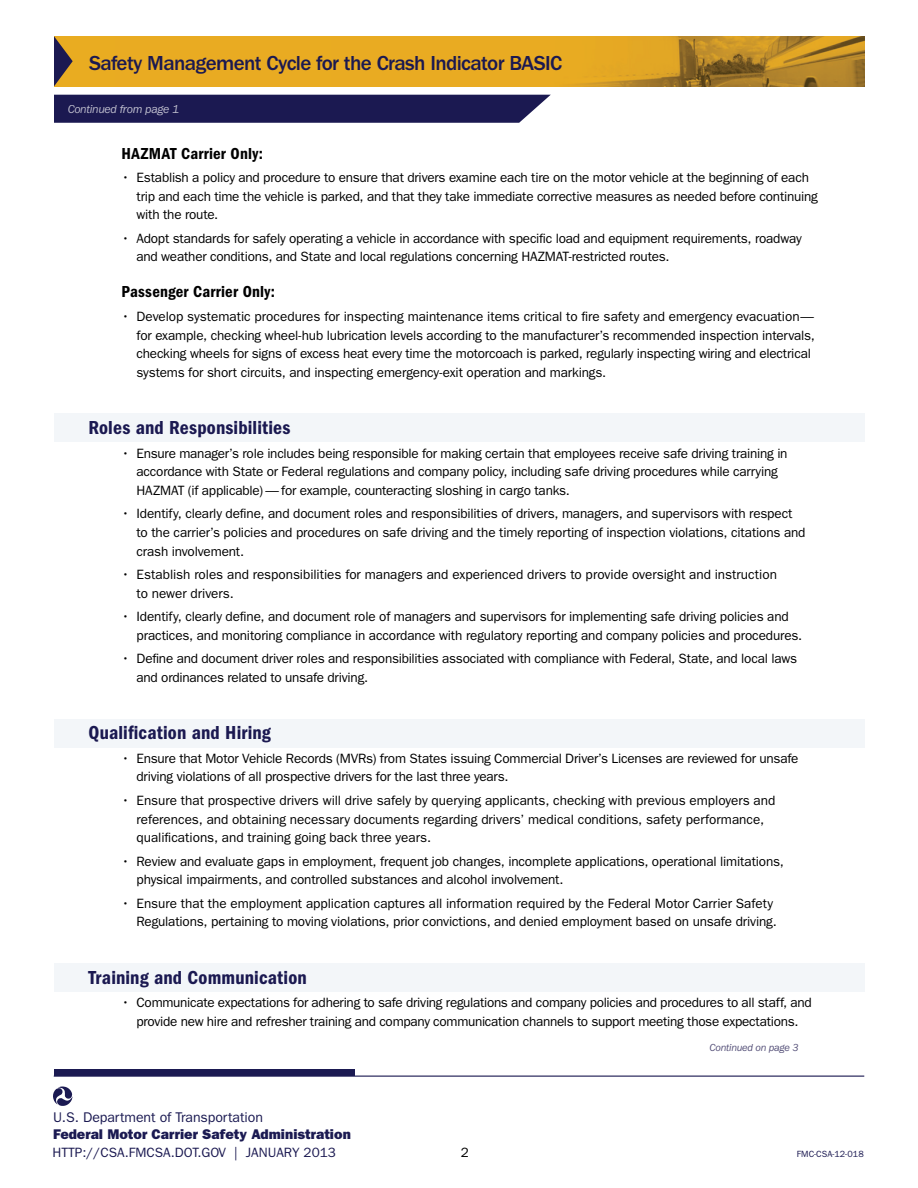
<style>
.page{position:relative;width:918px;height:1188px;background:#fff}
.page>*{position:absolute;margin:0;border:0;box-sizing:border-box;transform-origin:0 0}
.t1{font:500 21px "ITC Franklin Gothic Std";letter-spacing:-.03em;color:#1b1951}
.t2{font:19.5px "ITC Franklin Gothic Std Dm Cd";letter-spacing:.01em;color:#1b1951}
.t3{font:16.5px "ITC Franklin Gothic Std Dm Cd";letter-spacing:.015em;color:#000}
.t4{font:14.1px "ITC Franklin Gothic Std Hvy";color:#1b1a52}
.t5{font:14.1px "ITC Franklin Gothic Std";letter-spacing:-.005em;color:#1b1a52}
.bullets{font:13.5px/18.8px "ITC Franklin Gothic Std";letter-spacing:-.01em;color:#000}
.bullets_w_indent_sub{font:13.5px/18.8px "ITC Franklin Gothic Std";letter-spacing:-.015em;color:#000}
.Footer-text{font:13.5px "ITC Franklin Gothic Std";color:#1b1951}
.bullets2{font:13.5px "ITC Franklin Gothic Std";color:#000}
.t6{font:italic 12px "ITC Franklin Gothic Std";letter-spacing:-.025em;color:#fff}
.t7{font:italic 10.5px "ITC Franklin Gothic Std";letter-spacing:-.02em;color:#524d76}
.Footer-text-2{font:9px "ITC Franklin Gothic Std";color:#1b1951}
</style>
<div class="page">
<div style="left:54px;top:36px;width:594px;height:50px;background:#e9ac21"></div>
<svg style="left:54px;top:36px;width:19px;height:50px"></svg>
<img style="left:575px;top:36px;width:290px;height:50px">
<svg style="left:53px;top:1086px;width:20px;height:20px"></svg>
<div style="left:54px;top:1069px;width:300px;height:7px;background:#1b1a52"></div>
<hr style="left:54px;top:1076px;width:810px;height:1px;background:#1b1a52">
<div style="left:54px;top:414px;width:810px;height:28px;background:#f3f6f9"></div>
<div style="left:54px;top:719px;width:810px;height:28px;background:#f3f6f9"></div>
<div style="left:54px;top:964px;width:810px;height:28px;background:#f3f6f9"></div>
<div style="left:54px;top:95px;width:497px;height:28px;background:#1b1951"></div>
<p class="t1" style="left:89px;top:51px;width:475px">Safety Management Cycle for the Crash Indicator BASIC</p>
<p class="t6" style="left:68px;top:103px;width:113px">Continued from page 1</p>
<p class="t3" style="left:122px;top:144px;width:143px">HAZMAT Carrier Only:</p>
<p class="bullets" style="left:136px;top:168px;width:683px;text-indent:-15px">• Establish a policy and procedure to ensure that drivers examine each tire on the motor vehicle at the beginning of each trip and each time the vehicle is parked, and that they take immediate corrective measures as needed before continuing with the route.</p>
<p class="bullets_w_indent_sub" style="left:136px;top:229px;width:667px;text-indent:-15px">• Adopt standards for safely operating a vehicle in accordance with specific load and equipment requirements, roadway and weather conditions, and State and local regulations concerning HAZMAT-restricted routes.</p>
<p class="t3" style="left:122px;top:283px;width:155px">Passenger Carrier Only:</p>
<p class="bullets" style="left:136px;top:307px;width:680px;text-indent:-15px">• Develop systematic procedures for inspecting maintenance items critical to fire safety and emergency evacuation— for example, checking wheel-hub lubrication levels according to the manufacturer’s recommended inspection intervals, checking wheels for signs of excess heat every time the motorcoach is parked, regularly inspecting wiring and electrical systems for short circuits, and inspecting emergency-exit operation and markings.</p>
<p class="t2" style="left:88px;top:417px;width:203px">Roles and Responsibilities</p>
<p class="bullets" style="left:136px;top:444px;width:653px;text-indent:-15px">• Ensure manager’s role includes being responsible for making certain that employees receive safe driving training in accordance with State or Federal regulations and company policy, including safe driving procedures while carrying<br>HAZMAT (if applicable) — for example, counteracting sloshing in cargo tanks.</p>
<p class="bullets" style="left:136px;top:505px;width:671px;text-indent:-15px">• Identify, clearly define, and document roles and responsibilities of drivers, managers, and supervisors with respect to the carrier’s policies and procedures on safe driving and the timely reporting of inspection violations, citations and crash involvement.</p>
<p class="bullets" style="left:136px;top:565px;width:642px;text-indent:-15px">• Establish roles and responsibilities for managers and experienced drivers to provide oversight and instruction to newer drivers.</p>
<p class="bullets" style="left:136px;top:607px;width:667px;text-indent:-15px">• Identify, clearly define, and document role of managers and supervisors for implementing safe driving policies and practices, and monitoring compliance in accordance with regulatory reporting and company policies and procedures.</p>
<p class="bullets" style="left:136px;top:650px;width:662px;text-indent:-15px">• Define and document driver roles and responsibilities associated with compliance with Federal, State, and local laws and ordinances related to unsafe driving.</p>
<p class="t2" style="left:88px;top:722px;width:184px">Qualification and Hiring</p>
<p class="bullets" style="left:136px;top:749px;width:664px;text-indent:-15px">• Ensure that Motor Vehicle Records (MVRs) from States issuing Commercial Driver’s Licenses are reviewed for unsafe driving violations of all prospective drivers for the last three years.</p>
<p class="bullets" style="left:136px;top:791px;width:640px;text-indent:-15px">• Ensure that prospective drivers will drive safely by querying applicants, checking with previous employers and references, and obtaining necessary documents regarding drivers’ medical conditions, safety performance, qualifications, and training going back three years.</p>
<p class="bullets" style="left:136px;top:852px;width:649px;text-indent:-15px">• Review and evaluate gaps in employment, frequent job changes, incomplete applications, operational limitations, physical impairments, and controlled substances and alcohol involvement.</p>
<p class="bullets" style="left:121px;top:894px;width:657px;text-align:right">• Ensure that the employment application captures all information required by the Federal Motor Carrier Safety<br>Regulations, pertaining to moving violations, prior convictions, and denied employment based on unsafe driving.</p>
<p class="t2" style="left:88px;top:966px;width:220px">Training and Communication</p>
<p class="bullets" style="left:121px;top:993px;width:692px;text-align:center">• Communicate expectations for adhering to safe driving regulations and company policies and procedures to all staff, and provide new hire and refresher training and company communication channels to support meeting those expectations.</p>
<p class="t7" style="left:710px;top:1042px;width:91px">Continued on page 3</p>
<p class="t5" style="left:53px;top:1109px;width:211px">U.S. Department of Transportation</p>
<p class="t4" style="left:53px;top:1125px;width:299px">Federal Motor Carrier Safety Administration</p>
<p class="Footer-text" style="left:53px;top:1144px;width:285px">HTTP://CSA.FMCSA.DOT.GOV | JANUARY 2013</p>
<p class="bullets2" style="left:461px;top:1145px;width:10px">2</p>
<p class="Footer-text-2" style="left:797px;top:1148px;width:68px">FMC-CSA-12-018</p>
</div>
